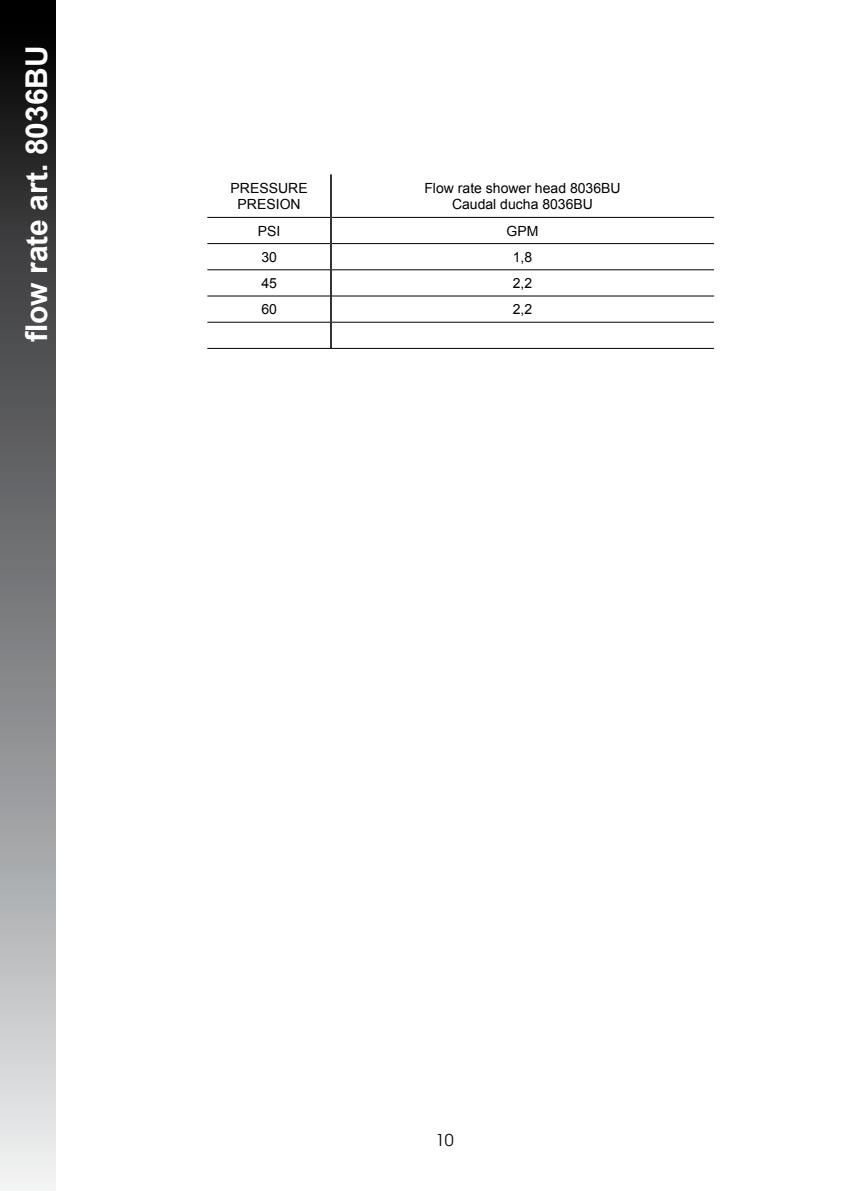
<style>
.page{position:relative;width:851px;height:1191px;background:#fff}
.page>*{position:absolute;margin:0;border:0;box-sizing:border-box;transform-origin:0 0}
.t1{font:700 30px "Arial";color:#fff}
.t2{font:16px "Avant Garde";color:#000}
.t3{font:14px/16.8px "Arial";color:#000;text-align:center}
</style>
<div class="page">
<div style="left:0;top:0;width:55px;height:1191px;background:linear-gradient(to bottom,#060608,#eceef0)"></div>
<hr style="left:207px;top:217px;width:123px;height:1px;background:#000">
<hr style="left:332px;top:217px;width:382px;height:1px;background:#000">
<hr style="left:207px;top:243px;width:123px;height:1px;background:#000">
<hr style="left:332px;top:243px;width:382px;height:1px;background:#000">
<hr style="left:207px;top:269px;width:123px;height:1px;background:#000">
<hr style="left:332px;top:269px;width:382px;height:1px;background:#000">
<hr style="left:207px;top:296px;width:123px;height:1px;background:#000">
<hr style="left:332px;top:296px;width:382px;height:1px;background:#000">
<hr style="left:330px;top:174px;width:2px;height:43px;background:#000">
<hr style="left:330px;top:217px;width:2px;height:27px;background:#000">
<hr style="left:330px;top:244px;width:2px;height:26px;background:#000">
<hr style="left:330px;top:270px;width:2px;height:26px;background:#000">
<hr style="left:330px;top:296px;width:2px;height:26px;background:#000">
<hr style="left:330px;top:322px;width:2px;height:26px;background:#000">
<hr style="left:207px;top:322px;width:124px;height:1px;background:#000">
<hr style="left:207px;top:348px;width:124px;height:1px;background:#000">
<hr style="left:331px;top:322px;width:383px;height:1px;background:#000">
<hr style="left:331px;top:348px;width:383px;height:1px;background:#000">
<h1 class="t1" style="left:17px;top:342px;width:298px;rotate:-90deg">flow rate art. 8036BU</h1>
<p class="t3" style="left:230px;top:179px;width:79px">PRESSURE<br>PRESION</p>
<p class="t3" style="left:424px;top:179px;width:198px">Flow rate shower head 8036BU<br>Caudal ducha 8036BU</p>
<p class="t3" style="left:258px;top:222px;width:24px">PSI</p>
<p class="t3" style="left:506px;top:222px;width:33px">GPM</p>
<p class="t3" style="left:261px;top:249px;width:17px">30</p>
<p class="t3" style="left:512px;top:249px;width:21px">1,8</p>
<p class="t3" style="left:261px;top:275px;width:17px">45</p>
<p class="t3" style="left:512px;top:275px;width:21px">2,2</p>
<p class="t3" style="left:261px;top:301px;width:17px">60</p>
<p class="t3" style="left:512px;top:301px;width:21px">2,2</p>
<p class="t2" style="left:436px;top:1130px;width:19px">10</p>
</div>
